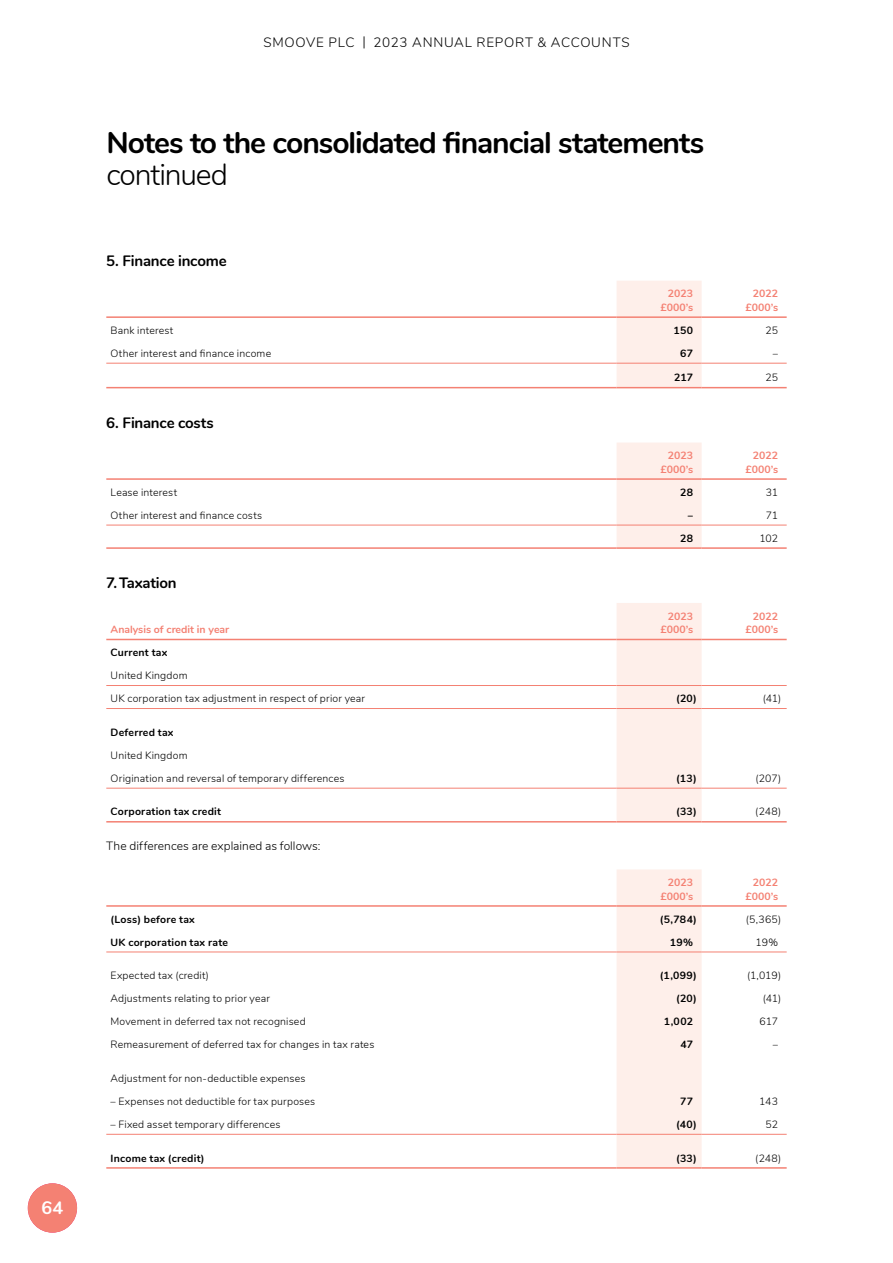
<style>
.page{position:relative;width:893px;height:1263px;background:#fff}
.page>*{position:absolute;margin:0;border:0;box-sizing:border-box;transform-origin:0 0}
.t1{font:700 30px "Nunito";letter-spacing:-.035em;color:#000}
.t2{font:300 30px "Nunito";letter-spacing:-.035em;color:#000}
.t3{font:700 18px "Nunito";color:#fff}
.t4{font:700 15px "Nunito";letter-spacing:-.015em;color:#000}
.t5{font:300 13.5px "Nunito";letter-spacing:.055em;color:#000}
.t6{font:300 12px "Nunito";letter-spacing:.005em;color:#000}
.t7{font:300 10.5px/23px "Nunito";letter-spacing:.02em;color:#000}
.t8{font:700 10.5px "Nunito";letter-spacing:.025em;color:#000}
.t9{font:700 10.5px/13.5px "Nunito";color:#f48173;text-align:right}
</style>
<div class="page">
<div style="left:617px;top:281px;width:85px;height:106px;background:#feefea"></div>
<hr style="left:106px;top:387px;width:511px;height:1px;background:#f48173">
<hr style="left:617px;top:387px;width:85px;height:1px;background:#f48173">
<hr style="left:702px;top:387px;width:85px;height:1px;background:#f48173">
<hr style="left:106px;top:363px;width:511px;height:1px;background:#f48173">
<hr style="left:617px;top:363px;width:85px;height:1px;background:#f48173">
<hr style="left:702px;top:363px;width:85px;height:1px;background:#f48173">
<hr style="left:106px;top:316px;width:511px;height:2px;background:#f48173">
<hr style="left:617px;top:316px;width:85px;height:2px;background:#f48173">
<hr style="left:702px;top:316px;width:85px;height:2px;background:#f48173">
<div style="left:617px;top:443px;width:85px;height:104px;background:#feefea"></div>
<hr style="left:106px;top:547px;width:511px;height:2px;background:#f48173">
<hr style="left:617px;top:547px;width:85px;height:2px;background:#f48173">
<hr style="left:702px;top:547px;width:85px;height:2px;background:#f48173">
<hr style="left:106px;top:525px;width:511px;height:1px;background:#f48173">
<hr style="left:617px;top:525px;width:85px;height:1px;background:#f48173">
<hr style="left:702px;top:525px;width:85px;height:1px;background:#f48173">
<hr style="left:106px;top:478px;width:511px;height:2px;background:#f48173">
<hr style="left:617px;top:478px;width:85px;height:2px;background:#f48173">
<hr style="left:702px;top:478px;width:85px;height:2px;background:#f48173">
<div style="left:617px;top:603px;width:85px;height:218px;background:#feefea"></div>
<hr style="left:106px;top:685px;width:511px;height:1px;background:#f48173">
<hr style="left:617px;top:685px;width:85px;height:1px;background:#f48173">
<hr style="left:702px;top:685px;width:85px;height:1px;background:#f48173">
<hr style="left:106px;top:821px;width:511px;height:1px;background:#f48173">
<hr style="left:617px;top:821px;width:85px;height:1px;background:#f48173">
<hr style="left:702px;top:821px;width:85px;height:1px;background:#f48173">
<hr style="left:106px;top:788px;width:511px;height:1px;background:#f48173">
<hr style="left:617px;top:788px;width:85px;height:1px;background:#f48173">
<hr style="left:702px;top:788px;width:85px;height:1px;background:#f48173">
<hr style="left:106px;top:708px;width:511px;height:1px;background:#f48173">
<hr style="left:617px;top:708px;width:85px;height:1px;background:#f48173">
<hr style="left:702px;top:708px;width:85px;height:1px;background:#f48173">
<hr style="left:106px;top:639px;width:511px;height:1px;background:#f48173">
<hr style="left:617px;top:639px;width:85px;height:1px;background:#f48173">
<hr style="left:702px;top:639px;width:85px;height:1px;background:#f48173">
<div style="left:617px;top:869px;width:85px;height:298px;background:#feefea"></div>
<hr style="left:106px;top:1167px;width:511px;height:2px;background:#f48173">
<hr style="left:617px;top:1167px;width:85px;height:2px;background:#f48173">
<hr style="left:702px;top:1167px;width:85px;height:2px;background:#f48173">
<hr style="left:106px;top:1134px;width:511px;height:1px;background:#f48173">
<hr style="left:617px;top:1134px;width:85px;height:1px;background:#f48173">
<hr style="left:702px;top:1134px;width:85px;height:1px;background:#f48173">
<hr style="left:106px;top:951px;width:511px;height:1px;background:#f48173">
<hr style="left:617px;top:951px;width:85px;height:1px;background:#f48173">
<hr style="left:702px;top:951px;width:85px;height:1px;background:#f48173">
<hr style="left:106px;top:905px;width:511px;height:2px;background:#f48173">
<hr style="left:617px;top:905px;width:85px;height:2px;background:#f48173">
<hr style="left:702px;top:905px;width:85px;height:2px;background:#f48173">
<div style="left:28px;top:1183px;width:49px;height:49px;background:#f48173;border-radius:50%"></div>
<h2 class="t3" style="left:41px;top:1195px;width:23px">64</h2>
<p class="t5" style="left:263px;top:33px;width:368px">SMOOVE PLC | 2023 ANNUAL REPORT &amp; ACCOUNTS</p>
<h1 class="t1" style="left:106px;top:121px;width:600px">Notes to the consolidated financial statements</h1>
<h1 class="t2" style="left:106px;top:152px;width:123px">continued</h1>
<h3 class="t4" style="left:106px;top:249px;width:122px">5. Finance income</h3>
<p class="t9" style="left:660px;top:286px;width:34px">2023 £000’s</p>
<p class="t9" style="left:745px;top:286px;width:34px">2022 £000’s</p>
<p class="t7" style="left:111px;top:318px;width:64px">Bank interest</p>
<p class="t8" style="left:674px;top:322px;width:21px">150</p>
<p class="t7" style="left:765px;top:318px;width:14px">25</p>
<p class="t7" style="left:111px;top:341px;width:162px">Other interest and finance income</p>
<p class="t8" style="left:680px;top:345px;width:14px">67</p>
<p class="t7" style="left:773px;top:341px;width:7px">–</p>
<p class="t8" style="left:674px;top:370px;width:21px">217</p>
<p class="t7" style="left:765px;top:366px;width:14px">25</p>
<h3 class="t4" style="left:106px;top:411px;width:109px">6. Finance costs</h3>
<p class="t9" style="left:660px;top:448px;width:34px">2023 £000’s</p>
<p class="t9" style="left:745px;top:448px;width:34px">2022 £000’s</p>
<p class="t7" style="left:111px;top:480px;width:68px">Lease interest</p>
<p class="t8" style="left:680px;top:484px;width:14px">28</p>
<p class="t7" style="left:766px;top:480px;width:14px">31</p>
<p class="t7" style="left:111px;top:503px;width:153px">Other interest and finance costs</p>
<p class="t8" style="left:688px;top:507px;width:7px">–</p>
<p class="t7" style="left:766px;top:503px;width:14px">71</p>
<p class="t8" style="left:680px;top:530px;width:14px">28</p>
<p class="t7" style="left:759px;top:526px;width:20px">102</p>
<h3 class="t4" style="left:106px;top:572px;width:72px">7.Taxation</h3>
<p class="t9" style="left:111px;top:622px;width:120px">Analysis of credit in year</p>
<p class="t9" style="left:660px;top:609px;width:34px">2023 £000’s</p>
<p class="t9" style="left:745px;top:609px;width:34px">2022 £000’s</p>
<p class="t8" style="left:111px;top:645px;width:58px">Current tax</p>
<p class="t7" style="left:111px;top:663px;width:256px">United Kingdom<br>UK corporation tax adjustment in respect of prior year</p>
<p class="t8" style="left:111px;top:724px;width:64px">Deferred tax</p>
<p class="t7" style="left:111px;top:743px;width:236px">United Kingdom<br>Origination and reversal of temporary differences</p>
<p class="t8" style="left:676px;top:691px;width:22px">(20)</p>
<p class="t7" style="left:763px;top:686px;width:20px">(41)</p>
<p class="t8" style="left:676px;top:770px;width:22px">(13)</p>
<p class="t7" style="left:755px;top:766px;width:27px">(207)</p>
<p class="t8" style="left:111px;top:804px;width:112px">Corporation tax credit</p>
<p class="t8" style="left:676px;top:804px;width:22px">(33)</p>
<p class="t7" style="left:755px;top:800px;width:27px">(248)</p>
<p class="t6" style="left:106px;top:837px;width:216px">The differences are explained as follows:</p>
<p class="t9" style="left:660px;top:875px;width:34px">2023 £000’s</p>
<p class="t9" style="left:745px;top:875px;width:34px">2022 £000’s</p>
<p class="t8" style="left:111px;top:911px;width:86px">(Loss) before tax</p>
<p class="t8" style="left:660px;top:911px;width:38px">(5,784)</p>
<p class="t7" style="left:746px;top:907px;width:37px">(5,365)</p>
<p class="t8" style="left:111px;top:934px;width:119px">UK corporation tax rate</p>
<p class="t8" style="left:670px;top:934px;width:25px">19%</p>
<p class="t7" style="left:755px;top:930px;width:24px">19%</p>
<p class="t7" style="left:111px;top:963px;width:100px">Expected tax (credit)</p>
<p class="t8" style="left:660px;top:968px;width:38px">(1,099)</p>
<p class="t7" style="left:747px;top:963px;width:36px">(1,019)</p>
<p class="t7" style="left:111px;top:986px;width:161px">Adjustments relating to prior year</p>
<p class="t8" style="left:676px;top:991px;width:22px">(20)</p>
<p class="t7" style="left:763px;top:986px;width:20px">(41)</p>
<p class="t7" style="left:111px;top:1009px;width:197px">Movement in deferred tax not recognised</p>
<p class="t8" style="left:664px;top:1014px;width:31px">1,002</p>
<p class="t7" style="left:759px;top:1009px;width:20px">617</p>
<p class="t7" style="left:111px;top:1032px;width:265px">Remeasurement of deferred tax for changes in tax rates</p>
<p class="t8" style="left:680px;top:1037px;width:14px">47</p>
<p class="t7" style="left:773px;top:1032px;width:7px">–</p>
<p class="t7" style="left:111px;top:1066px;width:196px">Adjustment for non-deductible expenses</p>
<p class="t7" style="left:111px;top:1089px;width:206px">– Expenses not deductible for tax purposes</p>
<p class="t8" style="left:680px;top:1093px;width:14px">77</p>
<p class="t7" style="left:759px;top:1089px;width:20px">143</p>
<p class="t7" style="left:111px;top:1112px;width:172px">– Fixed asset temporary differences</p>
<p class="t8" style="left:676px;top:1116px;width:22px">(40)</p>
<p class="t7" style="left:765px;top:1112px;width:14px">52</p>
<p class="t8" style="left:111px;top:1150px;width:95px">Income tax (credit)</p>
<p class="t8" style="left:676px;top:1150px;width:22px">(33)</p>
<p class="t7" style="left:755px;top:1146px;width:27px">(248)</p>
</div>
